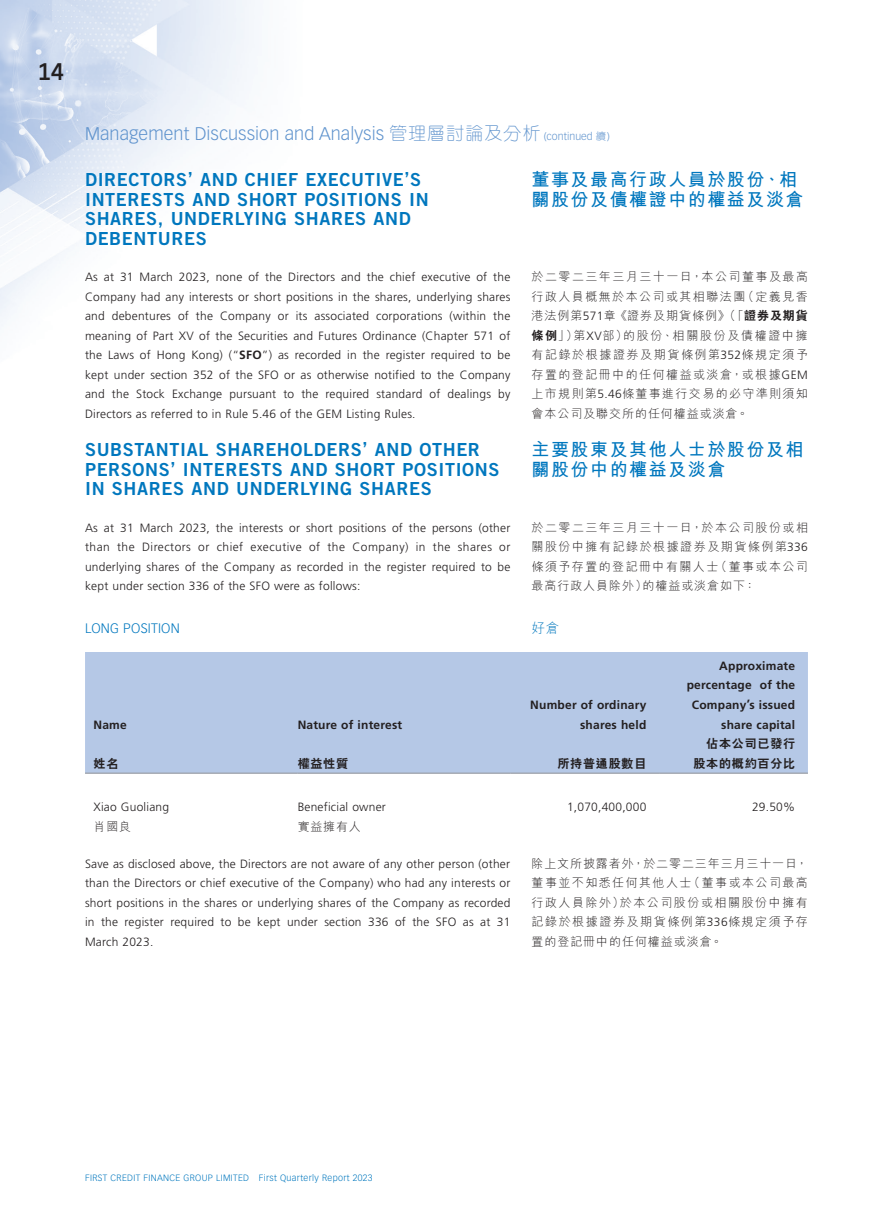
<style>
.page{position:relative;width:893px;height:1212px;background:#fff}
.page>*{position:absolute;margin:0;border:0;box-sizing:border-box;transform-origin:0 0}
.t1{font:24px "BNPP Sans";color:#231f20}
.t2{font:18px/19.5px "Trade Gothic LT Std Bd 2";letter-spacing:.035em;color:#0077be}
.t3{font:700 18px/19.5px "M Hei HK";letter-spacing:.085em;color:#0077be}
.t4{font:300 18px "Vectora LT Std";letter-spacing:.005em;color:#5f93cd}
.t5{font:300 13.5px "Vectora LT Std";letter-spacing:.015em;color:#0077be}
.t6{font:300 13.5px "M Hei HK";color:#0077be}
.t7{font:300 12px/19.5px "Frutiger LT Std";letter-spacing:.02em;color:#231f20;text-align:justify}
.t8{font:300 12px/19.5px "M Hei HK";letter-spacing:.115em;color:#231f20;text-align:justify}
.t9{font:700 12px/19.5px "Frutiger LT Std";letter-spacing:.02em;color:#231f20;text-align:right}
.t10{font:800 12px/19.5px "C Hei 2 HK";letter-spacing:.07em;color:#231f20;text-align:right}
.t11{font:300 9px "Vectora LT Std";letter-spacing:.035em;color:#0077be}
.s1{font-family:"M Yuen HK"}
.s2{font-size:10.5px}
.s3{font-family:"M Yuen HK";font-size:10.5px}
.s4{font-weight:700}
.s5{font-family:"Frutiger LT Std"}
.s6{font-family:"C Hei 2 HK";font-weight:800}
</style>
<div class="page">
<img style="left:0;top:0;width:255px;height:326px">
<div style="left:85px;top:652px;width:723px;height:121px;background:#b5c8e6"></div>
<hr style="left:85px;top:773px;width:213px;height:1px;background:#939598">
<hr style="left:298px;top:773px;width:212px;height:1px;background:#939598">
<hr style="left:510px;top:773px;width:149px;height:1px;background:#939598">
<hr style="left:659px;top:773px;width:149px;height:1px;background:#939598">
<h1 class="t1" style="left:38px;top:55px;width:27px">14</h1>
<h2 class="t4" style="left:85px;top:123px;width:526px">Management Discussion and Analysis <span class="s1">管理層討論及分析</span> <span class="s2">(continued</span> <span class="s3">續</span><span class="s2">)</span></h2>
<h2 class="t2" style="left:85px;top:170px;width:345px">DIRECTORS’ AND CHIEF EXECUTIVE’S<br>INTERESTS AND SHORT POSITIONS IN<br>SHARES, UNDERLYING SHARES AND<br>DEBENTURES</h2>
<p class="t7" style="left:85px;top:267px;width:427px">As at 31 March 2023, none of the Directors and the chief executive of the Company had any interests or short positions in the shares, underlying shares and debentures of the Company or its associated corporations (within the meaning of Part XV of the Securities and Futures Ordinance (Chapter 571 of the Laws of Hong Kong) (“<span class="s4">SFO</span>”) as recorded in the register required to be kept under section 352 of the SFO or as otherwise notified to the Company and the Stock Exchange pursuant to the required standard of dealings by Directors as referred to in Rule 5.46 of the GEM Listing Rules.</p>
<h2 class="t2" style="left:85px;top:440px;width:416px">SUBSTANTIAL SHAREHOLDERS’ AND OTHER<br>PERSONS’ INTERESTS AND SHORT POSITIONS<br>IN SHARES AND UNDERLYING SHARES</h2>
<p class="t7" style="left:85px;top:518px;width:427px">As at 31 March 2023, the interests or short positions of the persons (other than the Directors or chief executive of the Company) in the shares or underlying shares of the Company as recorded in the register required to be kept under section 336 of the SFO were as follows:</p>
<p class="t5" style="left:85px;top:621px;width:96px">LONG POSITION</p>
<h2 class="t3" style="left:531px;top:168px;width:274px">董事及最高行政人員於股份、相關股份及債權證中的權益及淡倉</h2>
<p class="t8" style="left:531px;top:267px;width:278px">於二零二三年三月三十一日，本公司董事及最高行政人員概無於本公司或其相聯法團（定義見香港法例第<span class="s5">571</span>章《證券及期貨條例》（「<span class="s6">證券及期貨條例</span>」）第<span class="s5">XV</span>部）的股份、相關股份及債權證中擁有記錄於根據證券及期貨條例第<span class="s5">352</span>條規定須予存置的登記冊中的任何權益或淡倉，或根據<span class="s5">GEM</span>上市規則第<span class="s5">5.46</span>條董事進行交易的必守準則須知會本公司及聯交所的任何權益或淡倉。</p>
<h2 class="t3" style="left:531px;top:438px;width:274px">主要股東及其他人士於股份及相關股份中的權益及淡倉</h2>
<p class="t8" style="left:531px;top:517px;width:278px">於二零二三年三月三十一日，於本公司股份或相關股份中擁有記錄於根據證券及期貨條例第<span class="s5">336</span>條須予存置的登記冊中有關人士（董事或本公司最高行政人員除外）的權益或淡倉如下：</p>
<p class="t6" style="left:531px;top:621px;width:29px">好倉</p>
<p class="t9" style="left:94px;top:715px;width:35px">Name</p>
<p class="t9" style="left:298px;top:715px;width:106px">Nature of interest</p>
<p class="t9" style="left:530px;top:695px;width:118px">Number of ordinary shares held</p>
<p class="t10" style="left:94px;top:753px;width:26px">姓名</p>
<p class="t10" style="left:298px;top:753px;width:52px">權益性質</p>
<p class="t10" style="left:557px;top:753px;width:90px">所持普通股數目</p>
<p class="t9" style="left:687px;top:656px;width:110px">Approximate percentage of the<br>Company’s issued share capital</p>
<p class="t10" style="left:693px;top:734px;width:103px">佔本公司已發行股本的概約百分比</p>
<p class="t7" style="left:94px;top:797px;width:77px">Xiao Guoliang</p>
<p class="t7" style="left:298px;top:797px;width:90px">Beneficial owner</p>
<p class="t7" style="left:567px;top:797px;width:81px">1,070,400,000</p>
<p class="t7" style="left:752px;top:797px;width:45px">29.50%</p>
<p class="t8" style="left:94px;top:816px;width:39px">肖國良</p>
<p class="t8" style="left:298px;top:816px;width:65px">實益擁有人</p>
<p class="t7" style="left:85px;top:854px;width:427px">Save as disclosed above, the Directors are not aware of any other person (other than the Directors or chief executive of the Company) who had any interests or short positions in the shares or underlying shares of the Company as recorded in the register required to be kept under section 336 of the SFO as at 31<br>March 2023.</p>
<p class="t8" style="left:531px;top:853px;width:278px">除上文所披露者外，於二零二三年三月三十一日，董事並不知悉任何其他人士（董事或本公司最高行政人員除外）於本公司股份或相關股份中擁有記錄於根據證券及期貨條例第<span class="s5">336</span>條規定須予存置的登記冊中的任何權益或淡倉。</p>
<p class="t11" style="left:85px;top:1172px;width:289px">FIRST CREDIT FINANCE GROUP LIMITED First Quarterly Report 2023</p>
</div>
